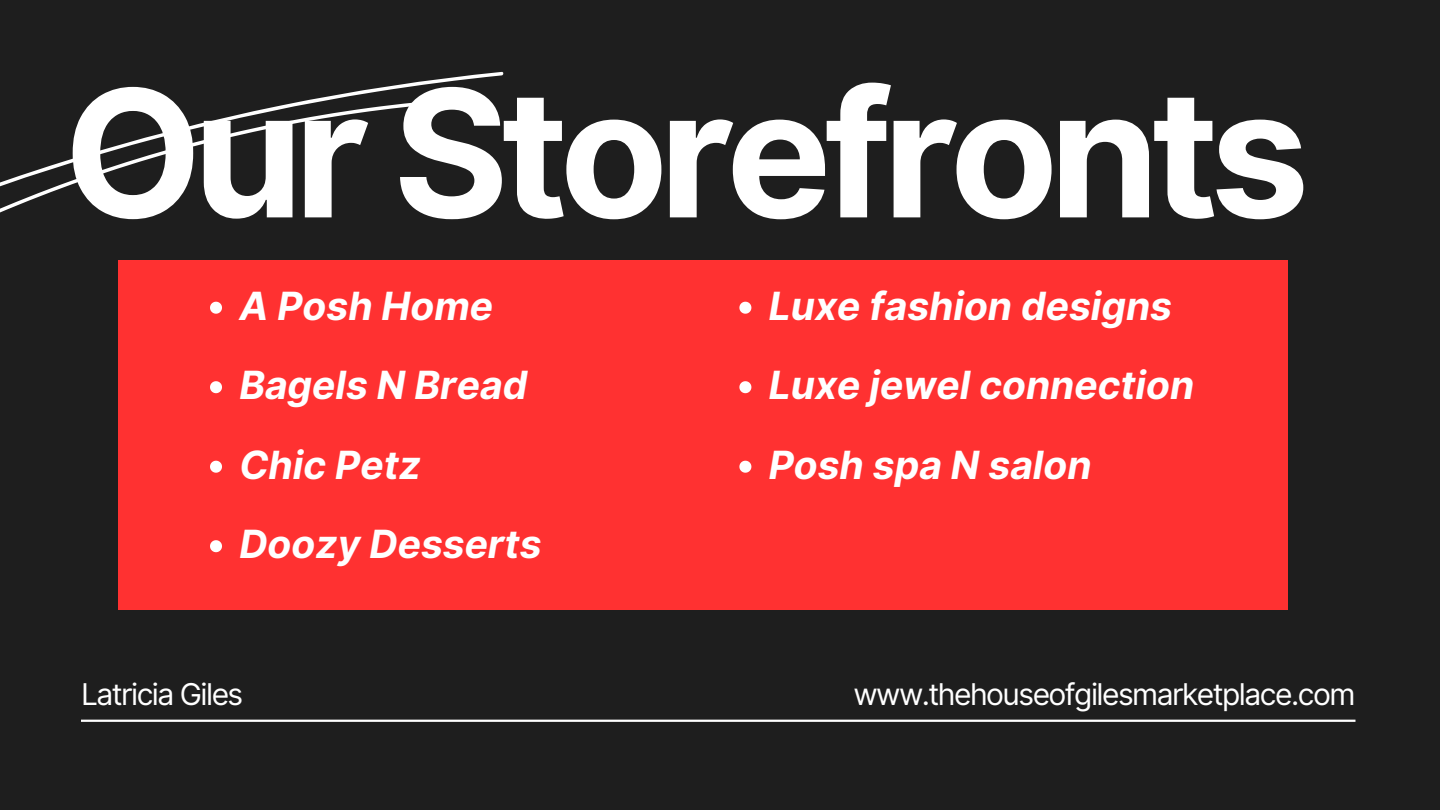
<style>
.page{position:relative;width:1440px;height:810px;background:#1e1e1e}
.page>*{position:absolute;margin:0;border:0;box-sizing:border-box;transform-origin:0 0}
.t1{font:700 177px "Inter";letter-spacing:-.05em;color:#fff}
.t2{font:italic 700 38.9px "Inter";color:#fff}
.t3{font:30px "Inter";letter-spacing:-.05em;color:#fff}
</style>
<div class="page">
<hr style="left:81px;top:720px;width:1274px;height:2px;background:#fff">
<svg style="left:0;top:76px;width:466px;height:137px"></svg>
<div style="left:118px;top:260px;width:1170px;height:349px;background:#ff3131"></div>
<svg style="left:210px;top:302px;width:12px;height:12px"></svg>
<svg style="left:210px;top:381px;width:12px;height:12px"></svg>
<svg style="left:210px;top:461px;width:12px;height:12px"></svg>
<svg style="left:210px;top:540px;width:12px;height:12px"></svg>
<svg style="left:739px;top:302px;width:12px;height:12px"></svg>
<svg style="left:739px;top:381px;width:12px;height:12px"></svg>
<svg style="left:739px;top:461px;width:12px;height:12px"></svg>
<p class="t1" style="left:64px;top:47px;width:1247px">Our Storefronts</p>
<p class="t2" style="left:239px;top:282px;width:255px">A Posh Home</p>
<p class="t2" style="left:769px;top:282px;width:405px">Luxe fashion designs</p>
<p class="t2" style="left:239px;top:362px;width:290px">Bagels N Bread</p>
<p class="t2" style="left:769px;top:362px;width:427px">Luxe jewel connection</p>
<p class="t2" style="left:239px;top:441px;width:183px">Chic Petz</p>
<p class="t2" style="left:769px;top:441px;width:324px">Posh spa N salon</p>
<p class="t2" style="left:239px;top:521px;width:304px">Doozy Desserts</p>
<p class="t3" style="left:81px;top:677px;width:164px">Latricia Giles</p>
<p class="t3" style="left:853px;top:677px;width:504px">www.thehouseofgilesmarketplace.com</p>
</div>
